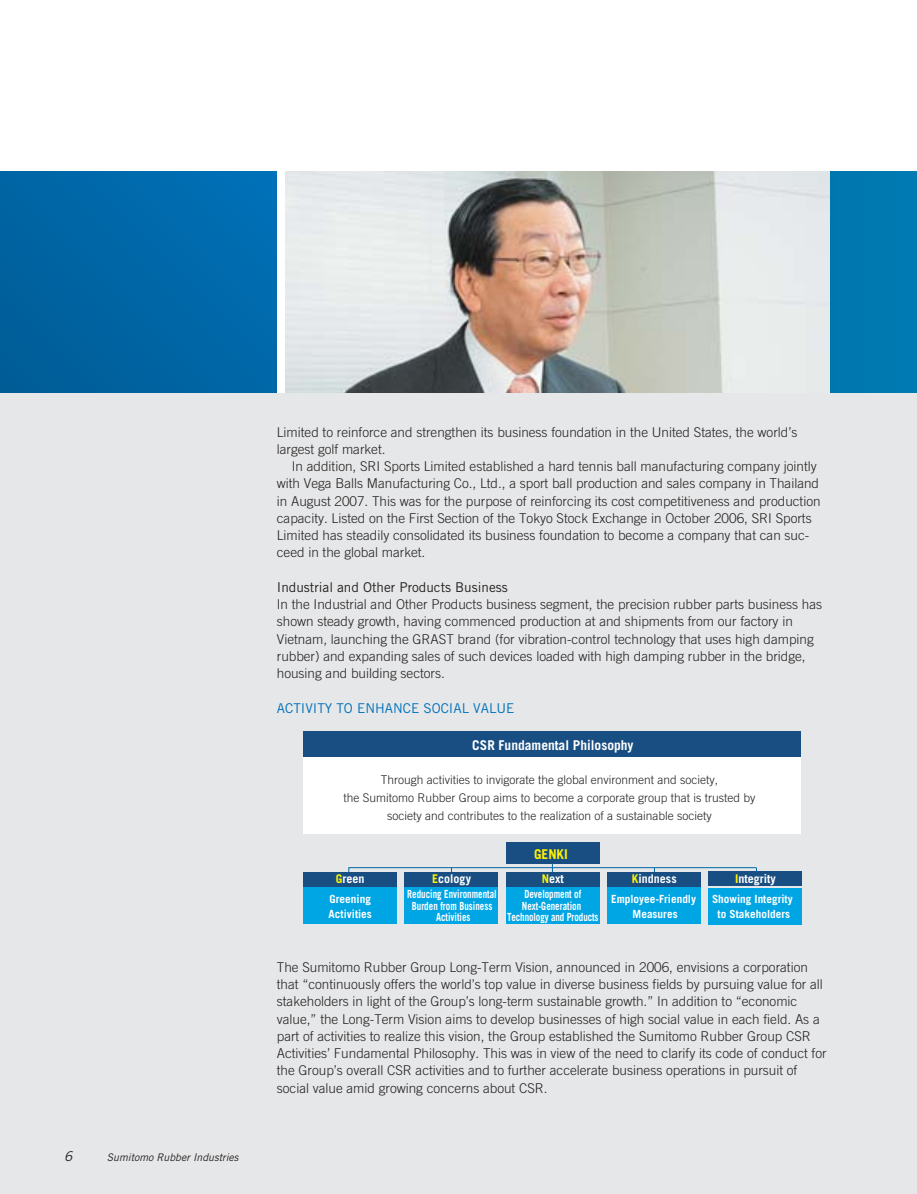
<style>
.page{position:relative;width:917px;height:1194px;background:#fff}
.page>*{position:absolute;margin:0;border:0;box-sizing:border-box;transform-origin:0 0}
.t1{font:300 13.5px/17.2px "Trade Gothic";color:#231f20}
.t2{font:13.5px "Trade Gothic";color:#231f20}
.t3{font:13.5px "Trade Gothic";color:#0071bc}
.t4{font:700 13.5px "Trade Gothic";color:#fff}
.t5{font:700 13.5px "Trade Gothic";color:#fff200}
.t6{font:italic 13.5px "Trade Gothic";color:#231f20}
.t7{font:300 12px/18px "Trade Gothic";color:#231f20;text-align:center}
.t8{font:700 12px "Trade Gothic";color:#fff}
.t9{font:700 11.25px/11.2px "Trade Gothic";color:#fff;text-align:center;scale:.8 1}
.t10{font:700 11.25px/15px "Trade Gothic";color:#fff;text-align:center}
.t11{font:italic 10.5px "Trade Gothic";color:#231f20}
.s1{color:#fff200}
</style>
<div class="page">
<div style="left:0;top:393px;width:917px;height:800px;background:#e6e7e8"></div>
<div style="left:285px;top:171px;width:632px;height:222px;background:#0079b0"></div>
<img style="left:285px;top:171px;width:545px;height:222px">
<div style="left:0;top:171px;width:277px;height:222px;background:linear-gradient(to right,#00609c,#006cb0)"></div>
<div style="left:303px;top:871px;width:94px;height:15px;background:#194e82"></div>
<div style="left:303px;top:887px;width:94px;height:37px;background:#00a5e4"></div>
<div style="left:405px;top:871px;width:93px;height:15px;background:#194e82"></div>
<div style="left:405px;top:887px;width:93px;height:37px;background:#00a5e4"></div>
<div style="left:506px;top:871px;width:94px;height:15px;background:#194e82"></div>
<div style="left:506px;top:887px;width:94px;height:37px;background:#00a5e4"></div>
<div style="left:607px;top:871px;width:94px;height:15px;background:#194e82"></div>
<div style="left:607px;top:887px;width:94px;height:37px;background:#00a5e4"></div>
<div style="left:708px;top:870px;width:94px;height:15px;background:#194e82"></div>
<div style="left:708px;top:887px;width:94px;height:37px;background:#00a5e4"></div>
<div style="left:303px;top:757px;width:498px;height:76px;background:#fff"></div>
<svg style="left:348px;top:863px;width:409px;height:9px"></svg>
<div style="left:506px;top:842px;width:94px;height:21px;background:#194e82"></div>
<div style="left:303px;top:731px;width:498px;height:26px;background:#194e82"></div>
<p class="t6" style="left:64px;top:1150px;width:12px">6</p>
<p class="t11" style="left:107px;top:1153px;width:135px">Sumitomo Rubber Industries</p>
<p class="t1" style="left:277px;top:424px;width:522px">Limited to reinforce and strengthen its business foundation in the United States, the world’s largest golf market.</p>
<p class="t1" style="left:277px;top:459px;width:545px;text-indent:15px">In addition, SRI Sports Limited established a hard tennis ball manufacturing company jointly with Vega Balls Manufacturing Co., Ltd., a sport ball production and sales company in Thailand in August 2007. This was for the purpose of reinforcing its cost competitiveness and production capacity. Listed on the First Section of the Tokyo Stock Exchange in October 2006, SRI Sports Limited has steadily consolidated its business foundation to become a company that can suc&shy;ceed in the global market.</p>
<p class="t2" style="left:277px;top:582px;width:232px">Industrial and Other Products Business</p>
<p class="t1" style="left:277px;top:597px;width:547px">In the Industrial and Other Products business segment, the precision rubber parts business has shown steady growth, having commenced production at and shipments from our factory in Vietnam, launching the GRAST brand (for vibration-control technology that uses high damping rubber) and expanding sales of such devices loaded with high damping rubber in the bridge, housing and building sectors.</p>
<p class="t3" style="left:277px;top:703px;width:239px">ACTIVITY TO ENHANCE SOCIAL VALUE</p>
<p class="t4" style="left:472px;top:739px;width:163px">CSR Fundamental Philosophy</p>
<p class="t7" style="left:343px;top:771px;width:414px">Through activities to invigorate the global environment and society,<br>the Sumitomo Rubber Group aims to become a corporate group that is trusted by society and contributes to the realization of a sustainable society</p>
<p class="t5" style="left:534px;top:848px;width:35px">GENKI</p>
<p class="t8" style="left:432px;top:874px;width:40px"><span class="s1">E</span>cology</p>
<p class="t8" style="left:542px;top:874px;width:24px"><span class="s1">N</span>ext</p>
<p class="t8" style="left:632px;top:874px;width:46px"><span class="s1">K</span>indness</p>
<p class="t8" style="left:735px;top:874px;width:42px"><span class="s1">I</span>ntegrity</p>
<p class="t8" style="left:336px;top:874px;width:30px"><span class="s1">G</span>reen</p>
<p class="t10" style="left:329px;top:892px;width:45px;text-align:left">Greening<br>Activities</p>
<p class="t9" style="left:407px;top:889px;width:113px">Reducing Environmental<br>Burden from Business<br>Activities</p>
<p class="t9" style="left:507px;top:889px;width:116px">Development of<br>Next-Generation<br>Technology and Products</p>
<p class="t10" style="left:611px;top:892px;width:87px">Employee-Friendly<br>Measures</p>
<p class="t10" style="left:712px;top:892px;width:82px">Showing Integrity to Stakeholders</p>
<p class="t1" style="left:277px;top:959px;width:551px">The Sumitomo Rubber Group Long-Term Vision, announced in 2006, envisions a corporation that “continuously offers the world’s top value in diverse business fields by pursuing value for all stakeholders in light of the Group’s long-term sustainable growth.” In addition to “economic value,” the Long-Term Vision aims to develop businesses of high social value in each field. As a part of activities to realize this vision, the Group established the Sumitomo Rubber Group CSR Activities’ Fundamental Philosophy. This was in view of the need to clarify its code of conduct for the Group’s overall CSR activities and to further accelerate business operations in pursuit of social value amid growing concerns about CSR.</p>
</div>
